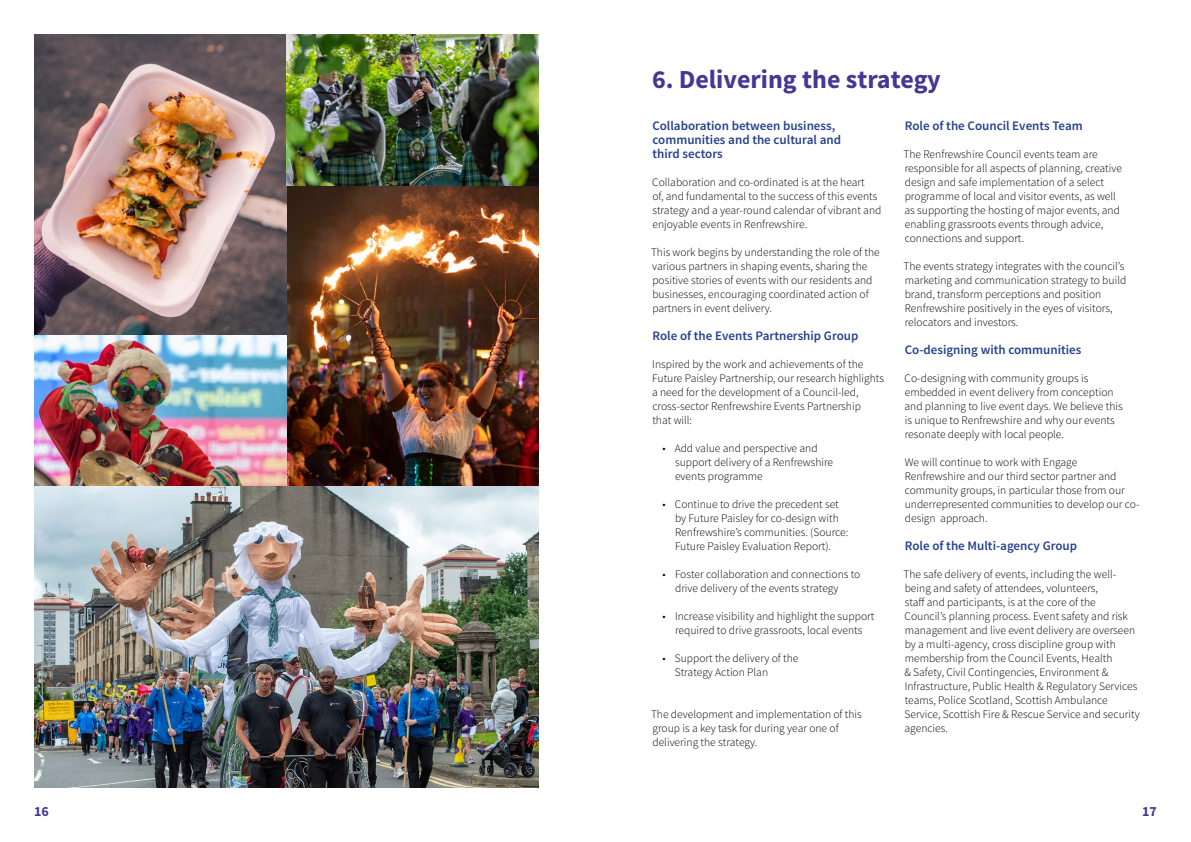
<style>
.page{position:relative;width:1191px;height:842px;background:#fff}
.page>*{position:absolute;margin:0;border:0;box-sizing:border-box;transform-origin:0 0}
.Section_Header{font:700 26px "Source Sans Pro";color:#443895}
.t1{font:700 14px "Source Sans Pro";color:#443895}
.Priority_Headers{font:600 13px/14px "Source Sans Pro";color:#25408f}
.Body{font:300 11.5px/14px "Source Sans Pro";color:#000}
</style>
<div class="page">
<img style="left:34px;top:186px;width:505px;height:602px">
<img style="left:34px;top:34px;width:252px;height:301px">
<img style="left:34px;top:335px;width:252px;height:151px">
<img style="left:286px;top:34px;width:253px;height:152px">
<h1 class="Section_Header" style="left:652px;top:62px;width:290px">6. Delivering the strategy</h1>
<p class="Priority_Headers" style="left:652px;top:119px;width:190px">Collaboration between business, communities and the cultural and third sectors</p>
<p class="Body" style="left:652px;top:175px;width:231px">Collaboration and co-ordinated is at the heart<br>of, and fundamental to the success of this events strategy and a year-round calendar of vibrant and enjoyable events in Renfrewshire.</p>
<p class="Body" style="left:651px;top:245px;width:230px">This work begins by understanding the role of the various partners in shaping events, sharing the positive stories of events with our residents and businesses, encouraging coordinated action of partners in event delivery.</p>
<p class="Priority_Headers" style="left:652px;top:329px;width:207px">Role of the Events Partnership Group</p>
<p class="Body" style="left:652px;top:357px;width:233px">Inspired by the work and achievements of the Future Paisley Partnership, our research highlights a need for the development of a Council-led, cross-sector Renfrewshire Events Partnership<br>that will:</p>
<p class="Body" style="left:675px;top:441px;width:160px;text-indent:-12px">• Add value and perspective and support delivery of a Renfrewshire events programme</p>
<p class="Body" style="left:675px;top:497px;width:175px;text-indent:-12px">• Continue to drive the precedent set by Future Paisley for co-design with Renfrewshire’s communities. (Source:<br>Future Paisley Evaluation Report).</p>
<p class="Body" style="left:675px;top:567px;width:187px;text-indent:-13px">• Foster collaboration and connections to drive delivery of the events strategy</p>
<p class="Body" style="left:662px;top:609px;width:213px;text-align:center">• Increase visibility and highlight the support required to drive grassroots, local events</p>
<p class="Body" style="left:675px;top:651px;width:125px;text-indent:-12px">• Support the delivery of the<br>Strategy Action Plan</p>
<p class="Body" style="left:651px;top:707px;width:212px">The development and implementation of this group is a key task for during year one of delivering the strategy.</p>
<p class="Priority_Headers" style="left:904px;top:119px;width:179px">Role of the Council Events Team</p>
<p class="Body" style="left:903px;top:147px;width:220px">The Renfrewshire Council events team are responsible for all aspects of planning, creative design and safe implementation of a select programme of local and visitor events, as well as supporting the hosting of major events, and enabling grassroots events through advice, connections and support.</p>
<p class="Body" style="left:903px;top:259px;width:224px">The events strategy integrates with the council’s marketing and communication strategy to build brand, transform perceptions and position Renfrewshire positively in the eyes of visitors, relocators and investors.</p>
<p class="Priority_Headers" style="left:904px;top:343px;width:178px">Co-designing with communities</p>
<p class="Body" style="left:904px;top:371px;width:220px">Co-designing with community groups is embedded in event delivery from conception and planning to live event days. We believe this is unique to Renfrewshire and why our events resonate deeply with local people.</p>
<p class="Body" style="left:904px;top:455px;width:236px">We will continue to work with Engage Renfrewshire and our third sector partner and community groups, in particular those from our underrepresented communities to develop our co&shy;design approach.</p>
<p class="Priority_Headers" style="left:904px;top:539px;width:174px">Role of the Multi-agency Group</p>
<p class="Body" style="left:903px;top:567px;width:238px">The safe delivery of events, including the well&shy;being and safety of attendees, volunteers,<br>staff and participants, is at the core of the<br>Council’s planning process. Event safety and risk management and live event delivery are overseen by a multi-agency, cross discipline group with membership from the Council Events, Health<br>&amp; Safety, Civil Contingencies, Environment &amp; Infrastructure, Public Health &amp; Regulatory Services teams, Police Scotland, Scottish Ambulance Service, Scottish Fire &amp; Rescue Service and security agencies.</p>
<p class="t1" style="left:34px;top:802px;width:16px">16</p>
<p class="t1" style="left:1142px;top:802px;width:16px">17</p>
</div>
